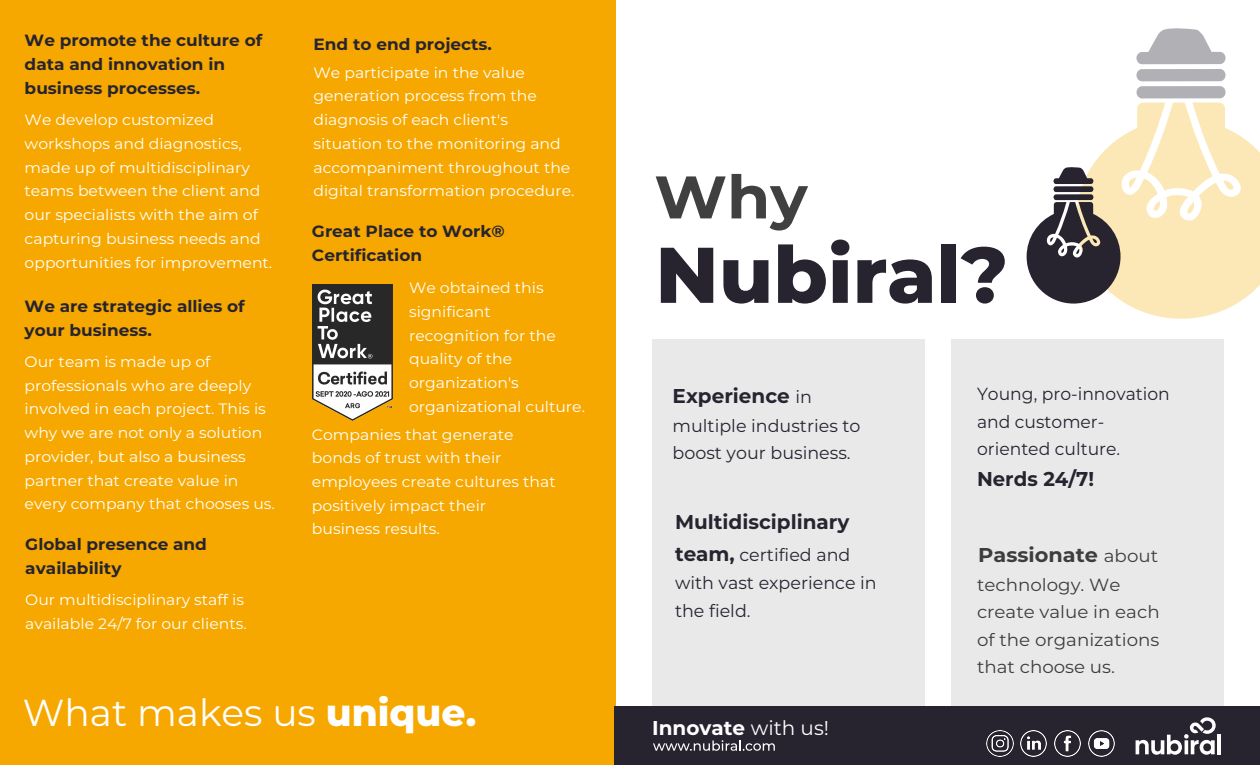
<style>
.page{position:relative;width:1260px;height:765px;background:#fff}
.page>*{position:absolute;margin:0;border:0;box-sizing:border-box;transform-origin:0 0}
.t1{font:700 60px "Montserrat";color:#404040;scale:1.04 1}
.t2{font:37.5px "Montserrat";color:#fff}
.t3{font:700 20px "Montserrat";color:#272430}
.t4{font:700 20px "Montserrat";color:#404040;scale:1.04 1}
.t5{font:700 20px "Montserrat";color:#fff}
.t6{font:17.5px/27.5px "Montserrat";color:#272430}
.t7{font:17.5px/27.5px "Montserrat";color:#404040;scale:1.04 1}
.t8{font:700 16.25px/23.8px "Montserrat";color:#272430;scale:1.04 1}
.t9{font:15px/23.8px "Montserrat";color:#fff;scale:1.04 1}
.s1{font-weight:800}
.s2{font-weight:400;font-size:17.5px}
.s3{font-weight:700;font-size:20px}
.s4{font-weight:400}
</style>
<div class="page">
<div style="left:0;top:0;width:615px;height:765px;background:#f6a800"></div>
<div style="left:1136px;top:69px;width:90px;height:12px;background:#b1b0b5;border-radius:6px"></div>
<svg style="left:1136px;top:28px;width:90px;height:36px"></svg>
<div style="left:1137px;top:86px;width:89px;height:12px;background:#b1b0b5;border-radius:6px"></div>
<svg style="left:1076px;top:103px;width:184px;height:216px;fill:#fce8b7"></svg>
<div style="left:1054px;top:186px;width:39px;height:6px;background:#272430;border-radius:3px"></div>
<svg style="left:1054px;top:166px;width:39px;height:18px"></svg>
<div style="left:1054px;top:194px;width:39px;height:6px;background:#272430;border-radius:3px"></div>
<svg style="left:1027px;top:202px;width:94px;height:102px"></svg>
<svg style="left:661px;top:248px;width:52px;height:55px"></svg>
<svg style="left:723px;top:260px;width:45px;height:44px"></svg>
<svg style="left:778px;top:240px;width:71px;height:64px"></svg>
<svg style="left:857px;top:259px;width:75px;height:45px"></svg>
<div style="left:941px;top:244px;width:15px;height:59px;background:#272430"></div>
<svg style="left:961px;top:247px;width:44px;height:57px"></svg>
<div style="left:652px;top:339px;width:272px;height:367px;background:#e9e9ea"></div>
<div style="left:951px;top:339px;width:272px;height:373px;background:#e9e9ea"></div>
<div style="left:614px;top:706px;width:646px;height:59px;background:#272430"></div>
<svg style="left:653px;top:740px;width:122px;height:11px"></svg>
<img style="left:987px;top:731px;width:26px;height:26px">
<img style="left:1021px;top:731px;width:26px;height:26px">
<img style="left:1055px;top:731px;width:26px;height:26px">
<img style="left:1088px;top:731px;width:27px;height:26px">
<img style="left:313px;top:285px;width:80px;height:136px">
<svg style="left:1136px;top:717px;width:80px;height:38px"></svg>
<hr style="left:1217px;top:734px;width:4px;height:20px;background:#fff">
<p class="t8" style="left:25px;top:28px;width:230px">We promote the culture of data and innovation in business processes.</p>
<p class="t9" style="left:25px;top:108px;width:240px">We develop customized workshops and diagnostics, made up of multidisciplinary teams between the client and our specialists with the aim of capturing business needs and opportunities for improvement.</p>
<p class="t8" style="left:25px;top:293px;width:213px">We are strategic allies of your business.</p>
<p class="t9" style="left:25px;top:349px;width:242px">Our team is made up of professionals who are deeply involved in each project. This is why we are not only a solution provider, but also a business partner that create value in every company that chooses us.</p>
<p class="t8" style="left:25px;top:531px;width:176px">Global presence and availability</p>
<p class="t9" style="left:25px;top:587px;width:214px">Our multidisciplinary staff is available 24/7 for our clients.</p>
<p class="t8" style="left:313px;top:31px;width:173px">End to end projects.</p>
<p class="t9" style="left:313px;top:60px;width:252px">We participate in the value generation process from the diagnosis of each client's situation to the monitoring and accompaniment throughout the digital transformation procedure.</p>
<p class="t8" style="left:312px;top:219px;width:187px">Great Place to Work®<br>Certification</p>
<p class="t9" style="left:409px;top:275px;width:171px">We obtained this significant recognition for the quality of the organization's organizational culture.</p>
<p class="t9" style="left:312px;top:422px;width:236px">Companies that generate bonds of trust with their employees create cultures that positively impact their business results.</p>
<h2 class="t2" style="left:23px;top:687px;width:455px">What makes us <span class="s1">unique.</span></h2>
<h1 class="t1" style="left:654px;top:154px;width:149px">Why</h1>
<h3 class="t3" style="left:673px;top:382px;width:141px">Experience <span class="s2">in</span></h3>
<p class="t6" style="left:673px;top:411px;width:189px">multiple industries to boost your business.</p>
<h3 class="t3" style="left:675px;top:508px;width:176px">Multidisciplinary</h3>
<p class="t6" style="left:675px;top:540px;width:203px;line-height:28px"><span class="s3">team,</span> certified and with vast experience in the field.</p>
<h3 class="t5" style="left:652px;top:713px;width:178px">Innovate <span class="s4">with us!</span></h3>
<p class="t6" style="left:977px;top:380px;width:194px">Young, pro-innovation and customer&shy;oriented culture.</p>
<h3 class="t3" style="left:977px;top:464px;width:118px">Nerds 24/7!</h3>
<h3 class="t4" style="left:978px;top:541px;width:174px">Passionate <span class="s2">about</span></h3>
<p class="t7" style="left:977px;top:570px;width:177px">technology. We create value in each of the organizations that choose us.</p>
</div>
